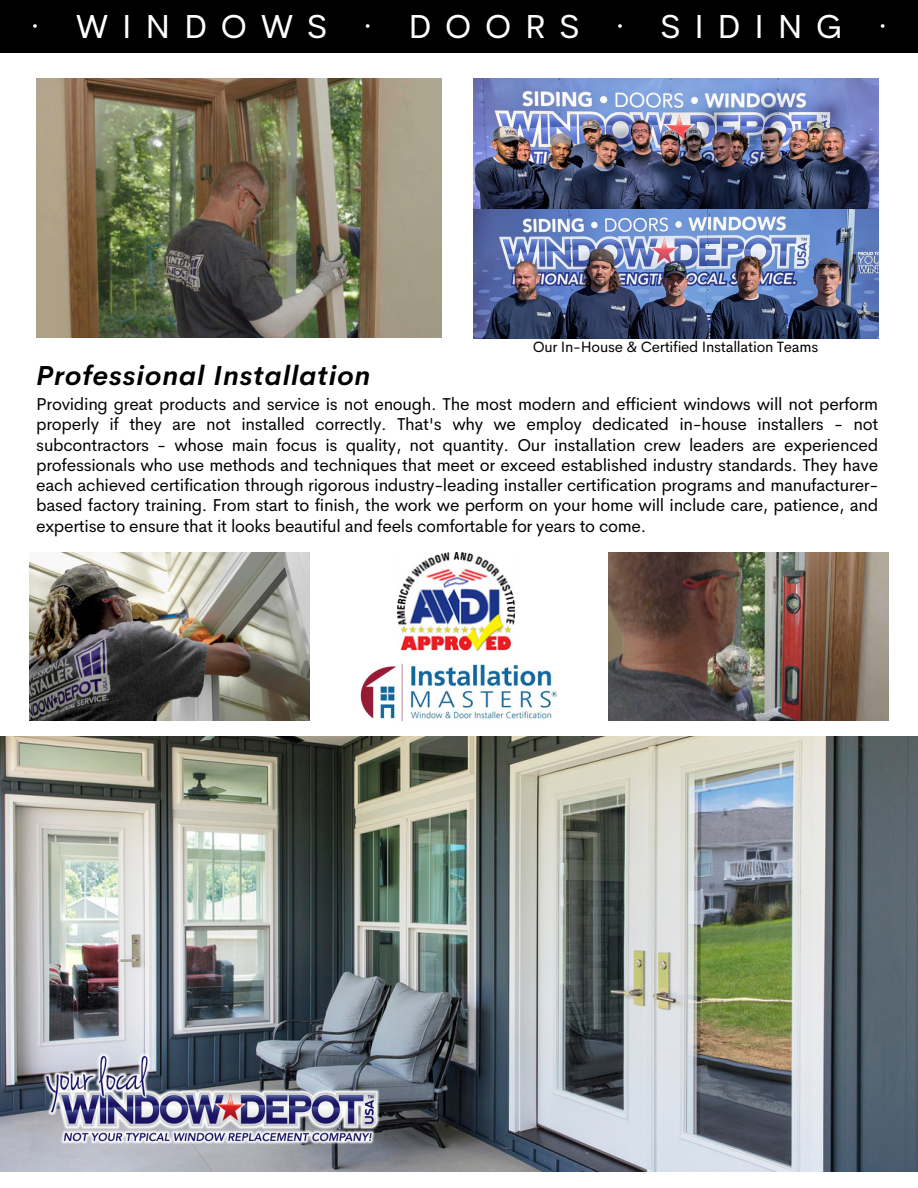
<style>
.page{position:relative;width:918px;height:1188px;background:#fff}
.page>*{position:absolute;margin:0;border:0;box-sizing:border-box;transform-origin:0 0}
.t1{font:33.45px "Cerebri Sans";letter-spacing:.39em;color:#fff}
.t2{font:italic 700 27px "Cerebri Sans";letter-spacing:.04em;color:#000}
.t3{font:17.25px/20.2px "Cerebri Sans";letter-spacing:-.015em;color:#000;text-align:justify}
.t4{font:15px "Cerebri Sans";letter-spacing:-.015em;color:#000}
</style>
<div class="page">
<div style="left:0;top:0;width:918px;height:53px;background:#000"></div>
<img style="left:398px;top:552px;width:117px;height:98px">
<img style="left:0;top:737px;width:918px;height:434px">
<img style="left:36px;top:1045px;width:352px;height:115px">
<img style="left:473px;top:208px;width:405px;height:131px">
<img style="left:473px;top:79px;width:405px;height:129px">
<img style="left:36px;top:79px;width:405px;height:259px">
<img style="left:609px;top:552px;width:280px;height:169px">
<img style="left:30px;top:552px;width:280px;height:169px">
<img style="left:360px;top:663px;width:198px;height:59px">
<p class="t1" style="left:30px;top:5px;width:860px">· WINDOWS · DOORS · SIDING ·</p>
<p class="t4" style="left:533px;top:337px;width:287px">Our In-House &amp; Certified Installation Teams</p>
<p class="t2" style="left:36px;top:358px;width:336px">Professional Installation</p>
<p class="t3" style="left:36px;top:394px;width:843px">Providing great products and service is not enough. The most modern and efficient windows will not perform properly if they are not installed correctly. That's why we employ dedicated in-house installers - not subcontractors - whose main focus is quality, not quantity. Our installation crew leaders are experienced professionals who use methods and techniques that meet or exceed established industry standards. They have each achieved certification through rigorous industry-leading installer certification programs and manufacturer&shy;based factory training. From start to finish, the work we perform on your home will include care, patience, and expertise to ensure that it looks beautiful and feels comfortable for years to come.</p>
</div>
